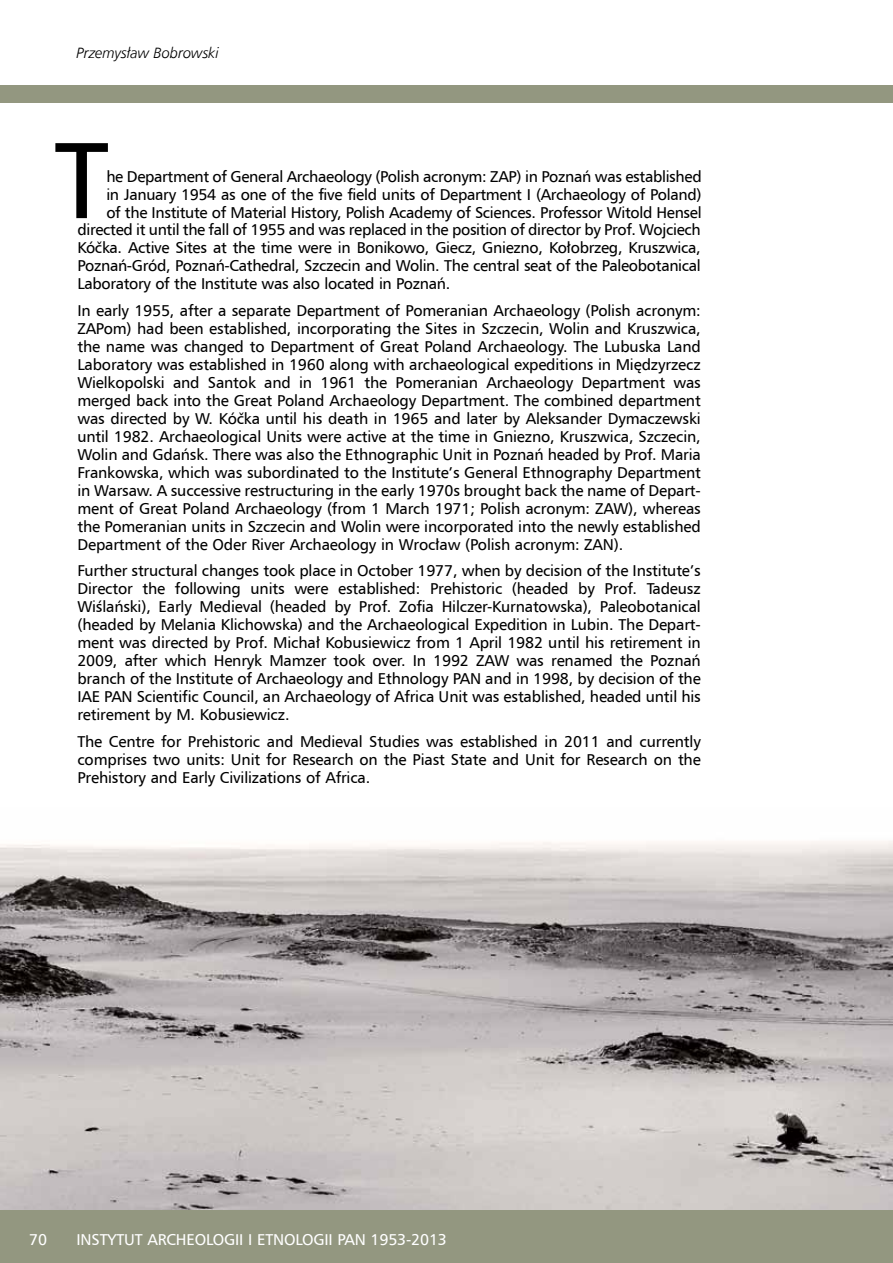
<style>
.page{position:relative;width:893px;height:1263px;background:#fff}
.page>*{position:absolute;margin:0;border:0;box-sizing:border-box;transform-origin:0 0}
.t1{font:108px "Humnst 777 EU";color:#000}
.t2{font:15.75px/18px "Humnst 777 EU";letter-spacing:-.01em;color:#000;text-align:justify}
.t3{font:15.75px "Humnst 777 EU";letter-spacing:-.01em;color:#fff}
.t4{font:italic 15px "Humnst 777 Lt EU";letter-spacing:-.01em;color:#000}
</style>
<div class="page">
<div style="left:0;top:1209px;width:893px;height:54px;background:#939780"></div>
<div style="left:0;top:85px;width:893px;height:17px;background:#939780"></div>
<img style="left:0;top:841px;width:893px;height:368px">
<p class="t4" style="left:77px;top:44px;width:144px">Przemysław Bobrowski</p>
<h1 class="t1" style="left:54px;top:113px;width:54px">T</h1>
<p class="t2" style="left:106px;top:167px;width:597px">he Department of General Archaeology (Polish acronym: ZAP) in Poznań was established in January 1954 as one of the five field units of Department I (Archaeology of Poland)</p>
<p class="t2" style="left:106px;top:203px;width:597px">of the Institute of Material H istory, Polish Academy of Sciences. Professor Witold Hensel</p>
<p class="t2" style="left:77px;top:220px;width:625px">directed it until the fall of 1955 and was replaced in the position of director by Prof. Wojciech Kóčka. Active Sites at the time were in Bonikowo, Giecz, Gniezno, Kołobrzeg, Kruszwica, Poznań-Gród, Poznań-Cathedral, Szczecin and Wolin. The central seat of the Paleobotanical Laboratory of the Institute was also located in Poznań.</p>
<p class="t2" style="left:77px;top:301px;width:625px">In early 1955, after a separate Department of Pomeranian Archaeology (Polish acronym:<br>ZAPom) had been established, incorporating the Sites in Szczecin, Wolin and Kruszwica, the name was changed to Department of Great Poland Archaeology. The Lubuska Land Laboratory was established in 1960 along with archaeological expeditions in Międzyrzecz Wielkopolski and Santok and in 1961 the Pomeranian Archaeology Department was merged back into the Great Poland Archaeology Department. The combined department was directed by W. Kóčka until his death in 1965 and later by Aleksander Dymaczewski until 1982. Archaeological U nits were active at the time in Gniezno, Kruszwica, Szczecin, Wolin and Gdańsk. There was also the Ethnographic U nit in Poznań headed by Prof. Maria Frankowska, which was subordinated to the Institute’s General Ethnography Department in Warsaw. A successive restructuring in the early 1970s brought back the name of Depart&shy;ment of Great Poland Archaeology (from 1 March 1971; Polish acronym: ZAW), whereas the Pomeranian units in Szczecin and Wolin were incorporated into the newly established Department of the Oder River Archaeology in Wrocław (Polish acronym: ZAN).</p>
<p class="t2" style="left:77px;top:561px;width:625px">Further structural changes took place in October 1977, when by decision of the Institute’s Director the following units were established: Prehistoric (headed by Prof. Tadeusz Wiślański), Early Medieval (headed by Prof. Zofia H ilczer-Kurnatowska), Paleobotanical (headed by Melania Klichowska) and the Archaeological Expedition in Lubin. The Depart&shy;ment was directed by Prof. Michał Kobusiewicz from 1 April 1982 until his retirement in 2009, after which Henryk Mamzer took over. In 1992 ZAW was renamed the Poznań branch of the Institute of Archaeology and Ethnology PAN and in 1998, by decision of the IAE PAN Scientific Council, an Archaeology of Africa U nit was established, headed until his retirement by M. Kobusiewicz.</p>
<p class="t2" style="left:77px;top:732px;width:625px">The Centre for Prehistoric and Medieval Studies was established in 2011 and currently comprises two units: U nit for Research on the Piast State and U nit for Research on the Prehistory and Early Civilizations of Africa.</p>
<p class="t3" style="left:29px;top:1230px;width:19px">70</p>
<p class="t3" style="left:77px;top:1230px;width:372px">In stytut Archeologii i Etnologii PAN 1953-2013</p>
</div>
